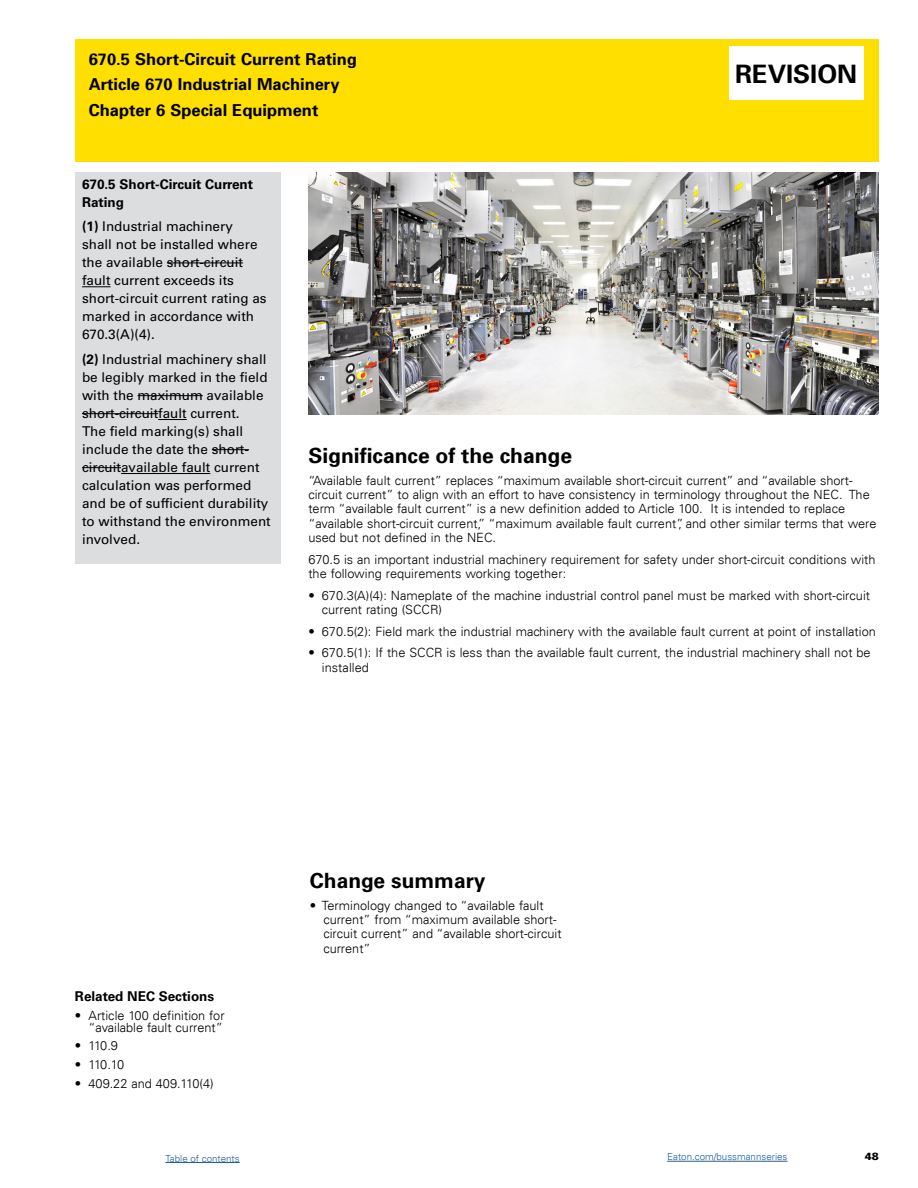
<style>
.page{position:relative;width:918px;height:1188px;background:#fff}
.page>*{position:absolute;margin:0;border:0;box-sizing:border-box;transform-origin:0 0}
.t1{font:700 25.5px "Univers 65";color:#000}
.t2{font:700 21px "Univers 65";color:#000}
.t3{font:700 21px "Univers LT Std";color:#000}
.t4{font:700 16.5px/25.5px "Univers 65";color:#000}
.t5{font:13.5px/18px "Univers LT Std";color:#000}
.t6{font:700 13.5px/18px "Univers LT Std";color:#000}
.t7{font:300 12.75px/14.2px "Univers LT";color:#000}
.t8{font:900 10.5px "Univers 75";color:#000}
.t9{font:300 9.75px "Univers LT";color:#215e9e}
.s1{font-weight:700}
</style>
<div class="page">
<div style="left:75px;top:39px;width:804px;height:123px;background:#ffdf00"></div>
<div style="left:729px;top:46px;width:135px;height:54px;background:#fff"></div>
<div style="left:75px;top:172px;width:205px;height:392px;background:#dcddde"></div>
<svg style="left:82px;top:286px;width:29px;height:1px"></svg>
<svg style="left:158px;top:419px;width:29px;height:1px"></svg>
<hr style="left:121px;top:473px;width:89px;height:1px;background:#000">
<hr style="left:167px;top:263px;width:76px;height:1px;background:#000">
<hr style="left:138px;top:395px;width:65px;height:1px;background:#000">
<hr style="left:82px;top:413px;width:76px;height:1px;background:#000">
<hr style="left:212px;top:449px;width:37px;height:1px;background:#000">
<hr style="left:82px;top:467px;width:39px;height:1px;background:#000">
<img style="left:308px;top:173px;width:571px;height:242px">
<hr style="left:667px;top:1161px;width:120px;height:1px;background:#215e9e">
<hr style="left:165px;top:1162px;width:75px;height:1px;background:#215e9e">
<p class="t4" style="left:89px;top:45px;width:270px">670.5 Short-Circuit Current Rating<br>Article 670 Industrial Machinery<br>Chapter 6 Special Equipment</p>
<h1 class="t1" style="left:735px;top:57px;width:123px">REVISION</h1>
<p class="t6" style="left:82px;top:175px;width:173px">670.5 Short-Circuit Current<br>Rating</p>
<p class="t5" style="left:82px;top:218px;width:186px"><span class="s1">(1)</span> Industrial machinery<br>shall not be installed where the available short-circuit fault current exceeds its short-circuit current rating as marked in accordance with<br>670.3(A)(4).</p>
<p class="t5" style="left:82px;top:350px;width:190px"><span class="s1">(2)</span> Industrial machinery shall be legibly marked in the field with the maximum available short-circuitfault current.<br>The field marking(s) shall include the date the short&shy;circuitavailable fault current calculation was performed and be of sufficient durability to withstand the environment involved.</p>
<h2 class="t2" style="left:308px;top:442px;width:265px">Significance of the change</h2>
<p class="t7" style="left:308px;top:473px;width:570px">“Available fault current” replaces “maximum available short-circuit current” and “available short&shy;circuit current” to align with an effort to have consistency in terminology throughout the NEC. The term “available fault current” is a new definition added to Article 100. It is intended to replace “available short-circuit current,” “maximum available fault current”, and other similar terms that were used but not defined in the NEC.</p>
<p class="t7" style="left:308px;top:552px;width:569px">670.5 is an important industrial machinery requirement for safety under short-circuit conditions with the following requirements working together:</p>
<p class="t7" style="left:322px;top:588px;width:550px;text-indent:-14px">• 670.3(A)(4): Nameplate of the machine industrial control panel must be marked with short-circuit current rating (SCCR)</p>
<p class="t7" style="left:308px;top:624px;width:569px">• 670.5(2): Field mark the industrial machinery with the available fault current at point of installation</p>
<p class="t7" style="left:322px;top:646px;width:550px;text-indent:-14px">• 670.5(1): If the SCCR is less than the available fault current, the industrial machinery shall not be installed</p>
<p class="t6" style="left:75px;top:987px;width:141px">Related NEC Sections</p>
<p class="t7" style="left:75px;top:1009px;width:151px;line-height:12px;text-align:right">• Article 100 definition for “available fault current”</p>
<p class="t7" style="left:75px;top:1039px;width:44px">• 110.9</p>
<p class="t7" style="left:75px;top:1057px;width:51px">• 110.10</p>
<p class="t7" style="left:75px;top:1076px;width:140px">• 409.22 and 409.110(4)</p>
<h2 class="t3" style="left:310px;top:868px;width:177px">Change summary</h2>
<p class="t7" style="left:323px;top:898px;width:240px;text-indent:-14px">• Terminology changed to “available fault current” from “maximum available short&shy;circuit current” and “available short-circuit current”</p>
<p class="t9" style="left:165px;top:1152px;width:76px">Table of contents</p>
<p class="t9" style="left:667px;top:1151px;width:122px">Eaton.com/bussmannseries</p>
<p class="t8" style="left:865px;top:1150px;width:16px">48</p>
</div>
